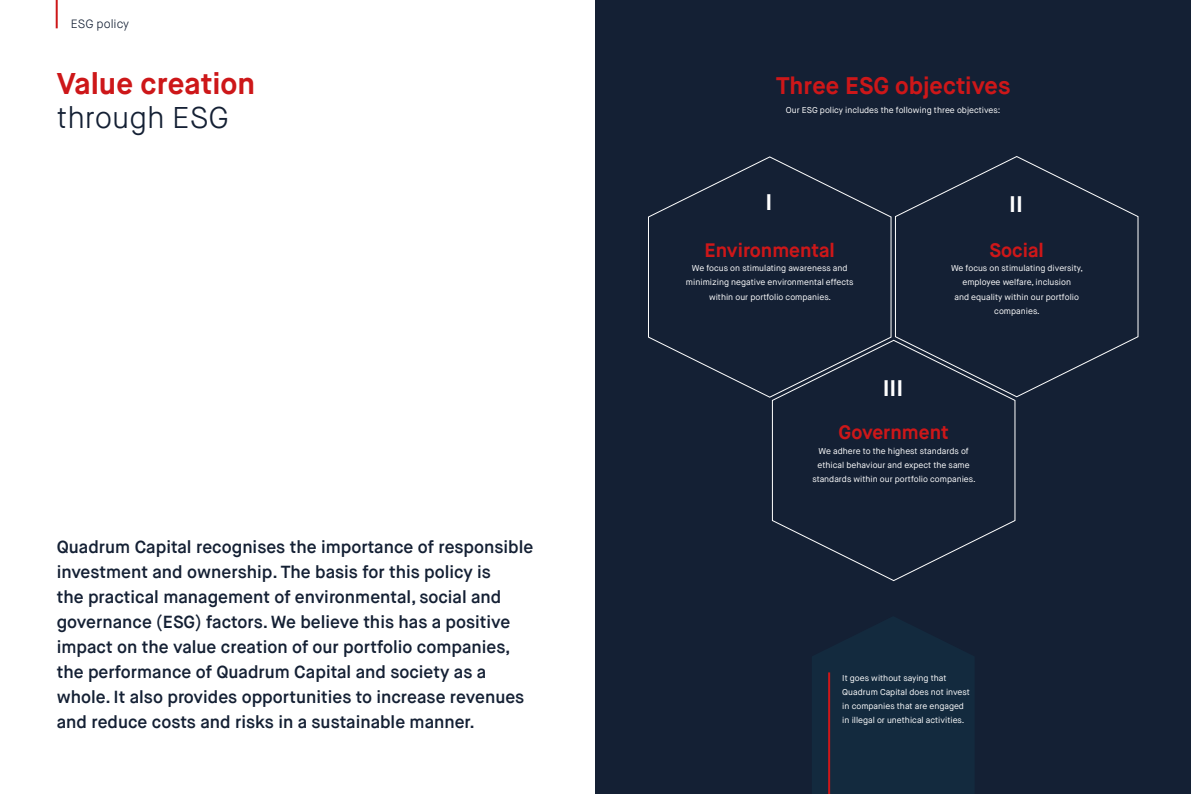
<style>
.page{position:relative;width:1191px;height:794px;background:#fff}
.page>*{position:absolute;margin:0;border:0;box-sizing:border-box;transform-origin:0 0}
.t1{font:700 30px "Maison Neue";color:#cd1719}
.t2{font:300 30px "Maison Neue";color:#142034}
.t3{font:700 24px "Maison Neue";color:#cd1719}
.t4{font:700 22.6px "Maison Neue";color:#fff}
.t5{font:700 19.5px "Maison Neue";color:#cd1719}
.t6{font:600 17.5px/25px "Maison Neue";color:#142034}
.t7{font:300 12px "Maison Neue";color:#142034}
.t8{font:8.5px/14.2px "Maison Neue";color:#fff;text-align:center}
</style>
<div class="page">
<div style="left:595px;top:0;width:596px;height:794px;background:#142034"></div>
<hr style="left:56px;top:0;width:2px;height:28px;background:#cd1719">
<svg style="left:648px;top:156px;width:243px;height:242px"></svg>
<svg style="left:752px;top:186px;width:35px;height:35px"></svg>
<svg style="left:895px;top:156px;width:243px;height:241px"></svg>
<svg style="left:999px;top:186px;width:35px;height:35px"></svg>
<svg style="left:772px;top:340px;width:243px;height:241px"></svg>
<svg style="left:876px;top:370px;width:35px;height:35px"></svg>
<svg style="left:830px;top:672px;width:1px;height:122px"></svg>
<hr style="left:828px;top:672px;width:2px;height:122px;background:#cd1719">
<h3 class="t7" style="left:71px;top:17px;width:60px">ESG policy</h3>
<h1 class="t1" style="left:57px;top:65px;width:200px">Value creation</h1>
<h1 class="t2" style="left:57px;top:99px;width:174px">through ESG</h1>
<p class="t6" style="left:57px;top:534px;width:478px">Quadrum Capital recognises the importance of responsible investment and ownership. The basis for this policy is<br>the practical management of environmental, social and governance (ESG) factors. We believe this has a positive impact on the value creation of our portfolio companies, the performance of Quadrum Capital and society as a whole. It also provides opportunities to increase revenues and reduce costs and risks in a sustainable manner.</p>
<h2 class="t3" style="left:776px;top:71px;width:236px">Three ESG objectives</h2>
<p class="t8" style="left:786px;top:103px;width:216px">Our ESG policy includes the following three objectives:</p>
<h3 class="t4" style="left:765px;top:188px;width:8px">I</h3>
<h3 class="t5" style="left:704px;top:238px;width:132px">Environmental</h3>
<p class="t8" style="left:686px;top:261px;width:169px">We focus on stimulating awareness and minimizing negative environmental effects within our portfolio companies.</p>
<h3 class="t4" style="left:882px;top:374px;width:22px">III</h3>
<h3 class="t4" style="left:1009px;top:190px;width:15px">II</h3>
<h3 class="t5" style="left:989px;top:238px;width:56px">Social</h3>
<p class="t8" style="left:951px;top:261px;width:133px">We focus on stimulating diversity, employee welfare, inclusion<br>and equality within our portfolio companies.</p>
<h3 class="t5" style="left:838px;top:420px;width:112px">Government</h3>
<p class="t8" style="left:812px;top:443px;width:165px">We adhere to the highest standards of ethical behaviour and expect the same standards within our portfolio companies.</p>
<p class="t8" style="left:842px;top:670px;width:129px;text-align:left">It goes without saying that<br>Quadrum Capital does not invest in companies that are engaged in illegal or unethical activities.</p>
</div>
